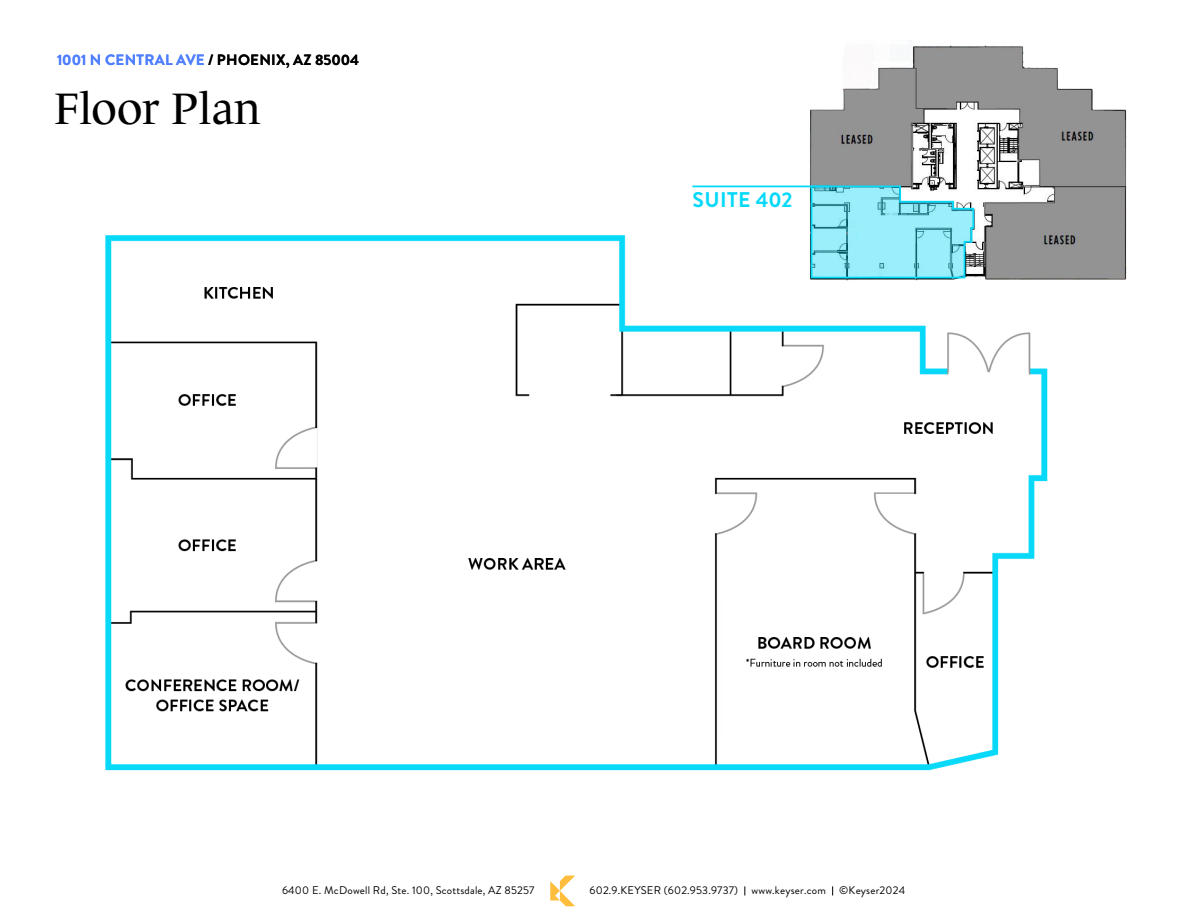
<style>
.page{position:relative;width:1188px;height:918px;background:#fff}
.page>*{position:absolute;margin:0;border:0;box-sizing:border-box;transform-origin:0 0}
.t1{font:45px "Le Monde Journal Std";color:#000}
.t2{font:700 21.3px "Brandon Grotesque";letter-spacing:.02em;color:#05d9f9}
.t3{font:700 15px "Brandon Grotesque";letter-spacing:.02em;color:#000}
.t4{font:11.1px "Brandon Grotesque";letter-spacing:.015em;color:#000}
.s1{color:#5080ff}
</style>
<div class="page">
<svg style="left:550px;top:876px;width:25px;height:30px"></svg>
<img style="left:105px;top:235px;width:943px;height:536px">
<img style="left:727px;top:45px;width:400px;height:253px">
<svg style="left:809px;top:185px;width:166px;height:94px;background:#8edfeb"></svg>
<hr style="left:692px;top:186px;width:139px;height:1px;background:#05d9f9">
<h3 class="t3" style="left:57px;top:49px;width:304px"><span class="s1">1001 N CENTRAL AVE</span> / PHOENIX, AZ 85004</h3>
<h1 class="t1" style="left:54px;top:83px;width:208px">Floor Plan</h1>
<h2 class="t2" style="left:693px;top:185px;width:102px">SUITE 402</h2>
<p class="t4" style="left:282px;top:883px;width:254px">6400 E. McDowell Rd, Ste. 100, Scottsdale, AZ 85257</p>
<p class="t4" style="left:590px;top:883px;width:317px">602.9.KEYSER (602.953.9737) www.keyser.com ©Keyser2024</p>
</div>
